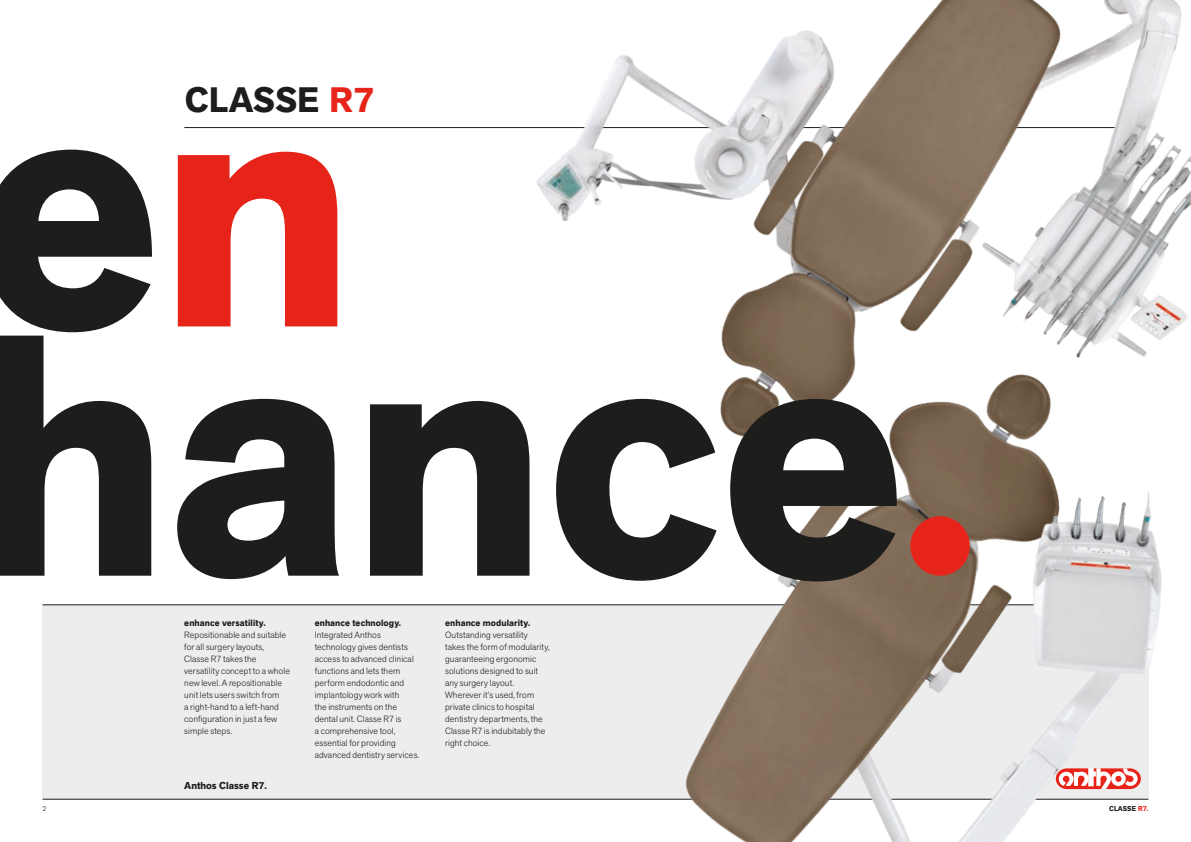
<style>
.page{position:relative;width:1191px;height:842px;background:#fff}
.page>*{position:absolute;margin:0;border:0;box-sizing:border-box;transform-origin:0 0}
.t1{font:700 340px "Akzid Grtsk Next";color:#1d1d1b}
.t2{font:700 35px "Akzid Grtsk Next";letter-spacing:.01em;color:#1d1d1b}
.t3{font:700 10px "Akzid Grtsk Next";color:#1d1d1b}
.t4{font:300 9px/12px "Akzid Grtsk Next";letter-spacing:.01em;color:#1d1d1b}
.t5{font:700 9px "Akzid Grtsk Next";letter-spacing:.01em;color:#1d1d1b}
.t6{font:700 7px "Akzid Grtsk Next";letter-spacing:.01em;color:#1d1d1b}
.t7{font:300 7px "Akzid Grtsk Next";color:#1d1d1b}
.s1{color:#e72419}
.s2{color:#fff}
</style>
<div class="page">
<div style="left:43px;top:605px;width:1105px;height:194px;background:#ededed"></div>
<hr style="left:184px;top:127px;width:964px;height:1px;background:#1d1d1b">
<hr style="left:43px;top:604px;width:1105px;height:1px;background:#1d1d1b">
<hr style="left:43px;top:799px;width:1105px;height:1px;background:#1d1d1b">
<img style="left:597px;top:661px;width:554px;height:181px">
<img style="left:423px;top:0;width:768px;height:661px">
<div style="left:910px;top:516px;width:59px;height:60px;background:#e72419;border-radius:50%"></div>
<svg style="left:1055px;top:768px;width:85px;height:21px;background:#f1938e"></svg>
<h2 class="t2" style="left:185px;top:77px;width:200px">CLASSE <span class="s1">R7</span><span class="s2">.</span></h2>
<h1 class="t1" style="left:-25px;top:-13px;width:380px">e<span class="s1">n</span></h1>
<h1 class="t1" style="left:-26px;top:236px;width:932px">hance</h1>
<p class="t5" style="left:184px;top:617px;width:83px">enhance versatility.</p>
<p class="t4" style="left:184px;top:629px;width:107px">Repositionable and suitable for all surgery layouts,<br>Classe R7 takes the versatility concept to a whole new level. A repositionable unit lets users switch from<br>a right-hand to a left-hand configuration in just a few simple steps.</p>
<p class="t3" style="left:184px;top:779px;width:84px">Anthos Classe R7.</p>
<p class="t5" style="left:315px;top:617px;width:88px">enhance technology.</p>
<p class="t4" style="left:315px;top:629px;width:106px">Integrated Anthos technology gives dentists access to advanced clinical functions and lets them perform endodontic and implantology work with<br>the instruments on the dental unit. Classe R7 is<br>a comprehensive tool, essential for providing advanced dentistry services.</p>
<p class="t5" style="left:445px;top:617px;width:87px">enhance modularity.</p>
<p class="t4" style="left:445px;top:628px;width:106px">Outstanding versatility takes the form of modularity, guaranteeing ergonomic solutions designed to suit any surgery layout.<br>Wherever it’s used, from private clinics to hospital dentistry departments, the<br>Classe R7 is indubitably the right choice.</p>
<p class="t7" style="left:43px;top:804px;width:5px">2</p>
<p class="t6" style="left:1109px;top:804px;width:41px">CLASSE <span class="s1">R7.</span></p>
</div>
